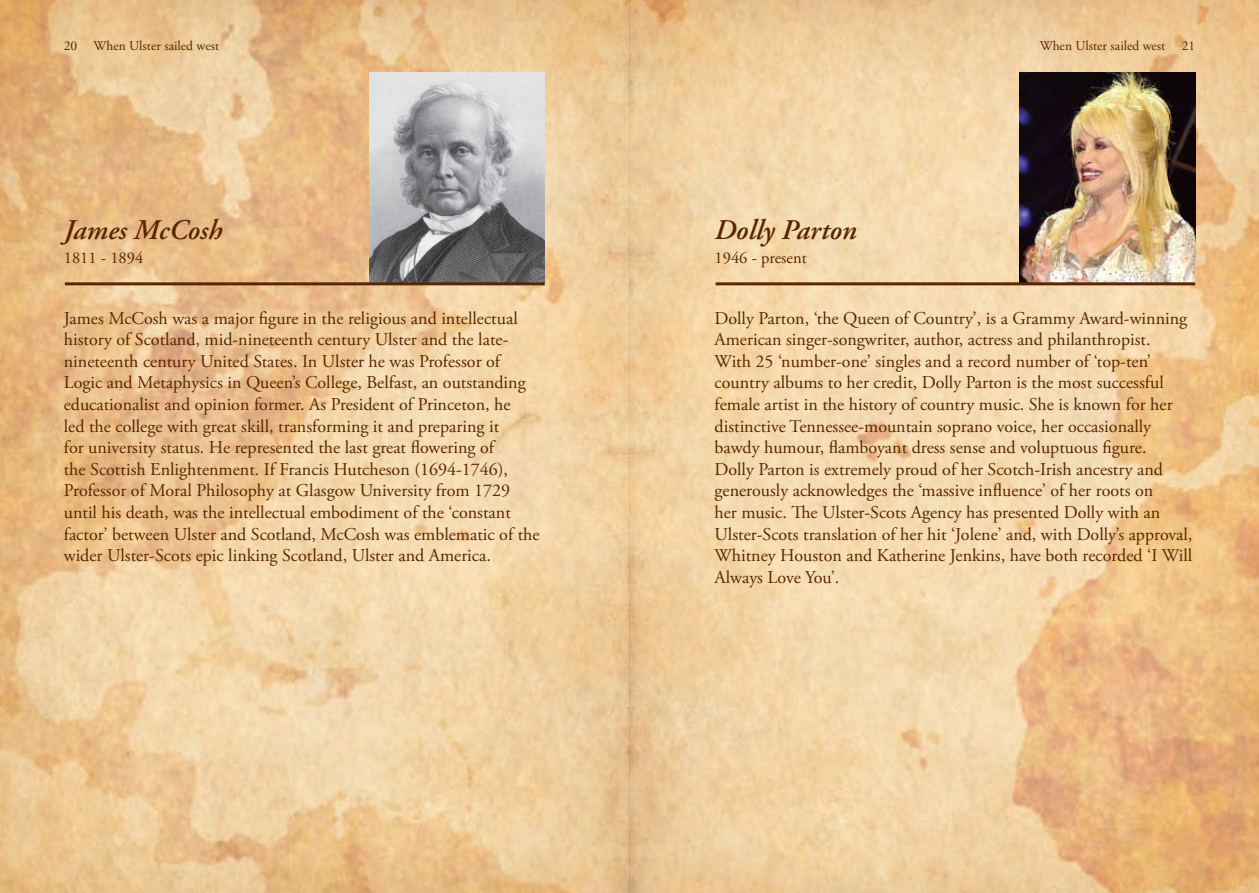
<style>
.page{position:relative;width:1259px;height:893px;background:#fff}
.page>*{position:absolute;margin:0;border:0;box-sizing:border-box;transform-origin:0 0}
.t1{font:italic 600 28.5px "Adobe Garamond Pro";color:#582700}
.t2{font:18px/21.6px "Adobe Garamond Pro";color:#582700}
.t3{font:16.5px "Adobe Garamond Pro";color:#582700}
.t4{font:13.5px "Adobe Garamond Pro";color:#582700}
</style>
<div class="page">
<img style="left:0;top:0;width:1259px;height:893px">
<img style="left:369px;top:72px;width:175px;height:210px">
<hr style="left:65px;top:282px;width:479px;height:3px;background:#582700">
<img style="left:1020px;top:72px;width:175px;height:210px">
<hr style="left:715px;top:282px;width:480px;height:3px;background:#582700">
<p class="t4" style="left:64px;top:37px;width:157px">20 When Ulster sailed west</p>
<p class="t4" style="left:1039px;top:37px;width:157px">When Ulster sailed west 21</p>
<h1 class="t1" style="left:64px;top:214px;width:160px">James McCosh</h1>
<p class="t3" style="left:64px;top:248px;width:81px">1811 - 1894</p>
<p class="t2" style="left:64px;top:308px;width:477px">James McCosh was a major figure in the religious and intellectual history of Scotland, mid-nineteenth century Ulster and the late&shy;nineteenth century United States. In Ulster he was Professor of Logic and Metaphysics in Queen’s College, Belfast, an outstanding educationalist and opinion former. As President of Princeton, he<br>led the college with great skill, transforming it and preparing it<br>for university status. He represented the last great flowering of<br>the Scottish Enlightenment. If Francis Hutcheson (1694-1746), Professor of Moral Philosophy at Glasgow University from 1729 until his death, was the intellectual embodiment of the ‘constant factor’ between Ulster and Scotland, McCosh was emblematic of the wider Ulster-Scots epic linking Scotland, Ulster and America.</p>
<h1 class="t1" style="left:714px;top:214px;width:144px">Dolly Parton</h1>
<p class="t3" style="left:714px;top:248px;width:94px">1946 - present</p>
<p class="t2" style="left:714px;top:308px;width:479px">Dolly Parton, ‘the Queen of Country’, is a Grammy Award-winning American singer-songwriter, author, actress and philanthropist.<br>With 25 ‘number-one’ singles and a record number of ‘top-ten’ country albums to her credit, Dolly Parton is the most successful female artist in the history of country music. She is known for her distinctive Tennessee-mountain soprano voice, her occasionally bawdy humour, flamboyant dress sense and voluptuous figure.<br>Dolly Parton is extremely proud of her Scotch-Irish ancestry and generously acknowledges the ‘massive influence’ of her roots on<br>her music. The Ulster-Scots Agency has presented Dolly with an Ulster-Scots translation of her hit ‘Jolene’ and, with Dolly’s approval, Whitney Houston and Katherine Jenkins, have both recorded ‘I Will Always Love You’.</p>
</div>
